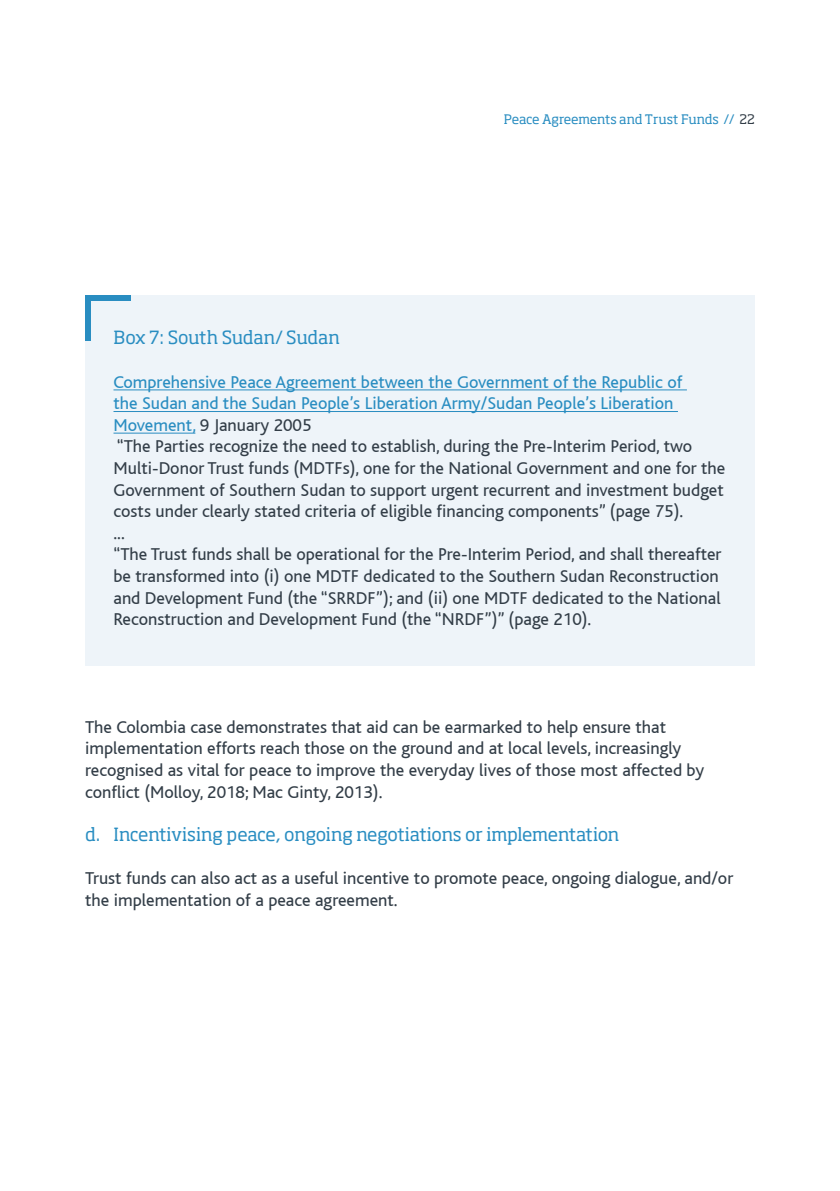
<style>
.page{position:relative;width:840px;height:1191px;background:#fff}
.page>*{position:absolute;margin:0;border:0;box-sizing:border-box;transform-origin:0 0}
.t1{font:18px/21.6px "Bliss";color:#323d47}
.t2{font:18px/21.6px "Bliss";color:#298dc1}
.t3{font:18px "Soho Pro";letter-spacing:-.015em;color:#298dc1}
.t4{font:13px "Soho Pro";letter-spacing:-.01em;color:#298dc1}
.s1{color:#323d47}
</style>
<div class="page">
<div style="left:85px;top:295px;width:669px;height:371px;background:#eef4f9"></div>
<div style="left:85px;top:295px;width:45px;height:5px;background:#298dc1"></div>
<div style="left:85px;top:295px;width:6px;height:45px;background:#298dc1"></div>
<hr style="left:113px;top:389px;width:573px;height:1px;background:#298dc1">
<hr style="left:113px;top:411px;width:564px;height:1px;background:#298dc1">
<hr style="left:113px;top:433px;width:82px;height:1px;background:#298dc1">
<p class="t4" style="left:503px;top:110px;width:252px">Peace Agreements and Trust Funds // <span class="s1">22</span></p>
<p class="t3" style="left:113px;top:325px;width:228px">Box 7: South Sudan/ Sudan</p>
<p class="t2" style="left:113px;top:371px;width:570px">Comprehensive Peace Agreement between the Government of the Republic of the Sudan and the Sudan People’s Liberation Army/Sudan People’s Liberation<br>Movement, <span class="s1">9 January 2005</span></p>
<p class="t1" style="left:113px;top:436px;width:613px">“The Parties recognize the need to establish, during the Pre-Interim Period, two Multi-Donor Trust funds (MDTFs), one for the National Government and one for the Government of Southern Sudan to support urgent recurrent and investment budget costs under clearly stated criteria of eligible financing components” (page 75).</p>
<p class="t1" style="left:113px;top:522px;width:13px">...</p>
<p class="t1" style="left:113px;top:544px;width:609px">“The Trust funds shall be operational for the Pre-Interim Period, and shall thereafter be transformed into (i) one MDTF dedicated to the Southern Sudan Reconstruction and Development Fund (the “SRRDF”); and (ii) one MDTF dedicated to the National Reconstruction and Development Fund (the “NRDF”)” (page 210).</p>
<p class="t1" style="left:85px;top:716px;width:620px">The Colombia case demonstrates that aid can be earmarked to help ensure that implementation efforts reach those on the ground and at local levels, increasingly recognised as vital for peace to improve the everyday lives of those most affected by conflict (Molloy, 2018; Mac Ginty, 2013).</p>
<p class="t3" style="left:85px;top:821px;width:535px">d. Incentivising peace, ongoing negotiations or implementation</p>
<p class="t1" style="left:85px;top:867px;width:649px">Trust funds can also act as a useful incentive to promote peace, ongoing dialogue, and/or the implementation of a peace agreement.</p>
</div>
